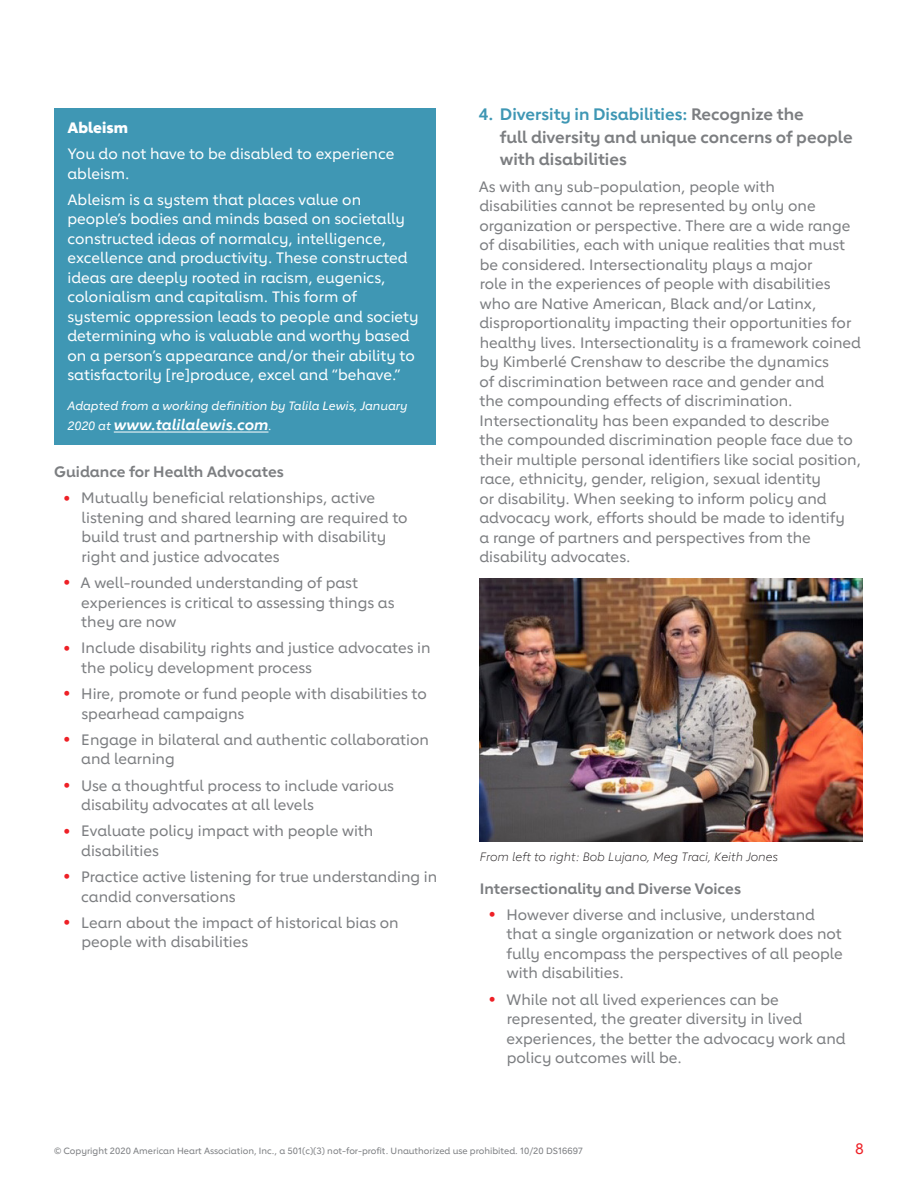
<style>
.page{position:relative;width:918px;height:1188px;background:#fff}
.page>*{position:absolute;margin:0;border:0;box-sizing:border-box;transform-origin:0 0}
.Deep_Dive_numbers{font:700 16.5px/22.5px "Lub Dub";color:#7c7e81}
.bullets{font:500 15px/19.5px "Lub Dub";color:#7c7e81}
.body_10_13{font:500 15px/19.5px "Lub Dub";color:#7c7e81}
.definitions_in_boxes{font:500 15px/19.5px "Lub Dub";color:#fff}
.subhead_sm_10_13{font:700 15px "Lub Dub";color:#7c7e81}
.credit_in_definition{font:italic 700 15px "Lub Dub";color:#fff}
.definitions_in_boxes-2{font:800 15px "Lub Dub";color:#fff}
.t1{font:500 15px "Lub Dub";color:#ee2026}
.credit_in_definition-2{font:italic 500 12px "Lub Dub";color:#fff}
.t2{font:italic 300 12px "Lub Dub";color:#231f20}
.t3{font:500 9px "Lub Dub";color:#7c7e81}
.s1{font-weight:500;font-size:12px}
.s2{font-size:21px;color:#ee2026}
.s3{color:#3f97b4}
</style>
<div class="page">
<div style="left:54px;top:108px;width:382px;height:336px;background:#3f97b4"></div>
<hr style="left:114px;top:432px;width:155px;height:1px;background:#fff">
<img style="left:479px;top:578px;width:384px;height:264px">
<p class="definitions_in_boxes-2" style="left:68px;top:118px;width:62px">Ableism</p>
<p class="definitions_in_boxes" style="left:68px;top:144px;width:328px">You do not have to be disabled to experience ableism.</p>
<p class="definitions_in_boxes" style="left:68px;top:190px;width:353px">Ableism is a system that places value on people’s bodies and minds based on societally constructed ideas of normalcy, intelligence, excellence and productivity. These constructed ideas are deeply rooted in racism, eugenics, colonialism and capitalism. This form of systemic oppression leads to people and society determining who is valuable and worthy based on a person’s appearance and/or their ability to satisfactorily [re]produce, excel and “behave.”</p>
<p class="credit_in_definition-2" style="left:68px;top:399px;width:342px">Adapted from a working definition by Talila Lewis, January</p>
<p class="credit_in_definition" style="left:68px;top:415px;width:206px"><span class="s1">2020 at</span> www.talilalewis.com<span class="s1">.</span></p>
<p class="subhead_sm_10_13" style="left:54px;top:463px;width:231px">Guidance for Health Advocates</p>
<p class="bullets" style="left:82px;top:488px;width:328px;text-indent:-19px"><span class="s2">•</span> Mutually beneficial relationships, active listening and shared learning are required to build trust and partnership with disability right and justice advocates</p>
<p class="bullets" style="left:81px;top:573px;width:315px;text-indent:-18px"><span class="s2">•</span> A well-rounded understanding of past experiences is critical to assessing things as they are now</p>
<p class="bullets" style="left:81px;top:638px;width:351px;text-indent:-18px"><span class="s2">•</span> Include disability rights and justice advocates in the policy development process</p>
<p class="bullets" style="left:81px;top:684px;width:347px;text-indent:-19px"><span class="s2">•</span> Hire, promote or fund people with disabilities to spearhead campaigns</p>
<p class="bullets" style="left:81px;top:730px;width:349px;text-indent:-18px"><span class="s2">•</span> Engage in bilateral and authentic collaboration and learning</p>
<p class="bullets" style="left:81px;top:775px;width:314px;text-indent:-18px"><span class="s2">•</span> Use a thoughtful process to include various disability advocates at all levels</p>
<p class="bullets" style="left:81px;top:821px;width:294px;text-indent:-18px"><span class="s2">•</span> Evaluate policy impact with people with disabilities</p>
<p class="bullets" style="left:81px;top:867px;width:358px;text-indent:-18px"><span class="s2">•</span> Practice active listening for true understanding in candid conversations</p>
<p class="bullets" style="left:82px;top:913px;width:319px;text-indent:-19px"><span class="s2">•</span> Learn about the impact of historical bias on people with disabilities</p>
<h3 class="Deep_Dive_numbers" style="left:500px;top:103px;width:354px;text-indent:-21px"><span class="s3">4. Diversity in Disabilities:</span> Recognize the<br>full diversity and unique concerns of people with disabilities</h3>
<p class="body_10_13" style="left:479px;top:176px;width:384px">As with any sub-population, people with<br>disabilities cannot be represented by only one organization or perspective. There are a wide range of disabilities, each with unique realities that must be considered. Intersectionality plays a major<br>role in the experiences of people with disabilities who are Native American, Black and/or Latinx, disproportionality impacting their opportunities for healthy lives. Intersectionality is a framework coined by Kimberlé Crenshaw to describe the dynamics<br>of discrimination between race and gender and<br>the compounding effects of discrimination.<br>Intersectionality has been expanded to describe<br>the compounded discrimination people face due to their multiple personal identifiers like social position, race, ethnicity, gender, religion, sexual identity<br>or disability. When seeking to inform policy and advocacy work, efforts should be made to identify<br>a range of partners and perspectives from the disability advocates.</p>
<p class="t2" style="left:480px;top:849px;width:300px">From left to right: Bob Lujano, Meg Traci, Keith Jones</p>
<p class="subhead_sm_10_13" style="left:480px;top:879px;width:263px">Intersectionality and Diverse Voices</p>
<p class="bullets" style="left:507px;top:905px;width:338px;text-indent:-18px"><span class="s2">•</span> However diverse and inclusive, understand that a single organization or network does not fully encompass the perspectives of all people with disabilities.</p>
<p class="bullets" style="left:507px;top:989px;width:341px;text-indent:-18px"><span class="s2">•</span> While not all lived experiences can be represented, the greater diversity in lived experiences, the better the advocacy work and policy outcomes will be.</p>
<p class="t3" style="left:54px;top:1146px;width:531px">© Copyright 2020 American Heart Association, Inc., a 501(c)(3) not-for-profit. Unauthorized use prohibited. 10/20 DS16697</p>
<p class="t1" style="left:855px;top:1140px;width:10px">8</p>
</div>
